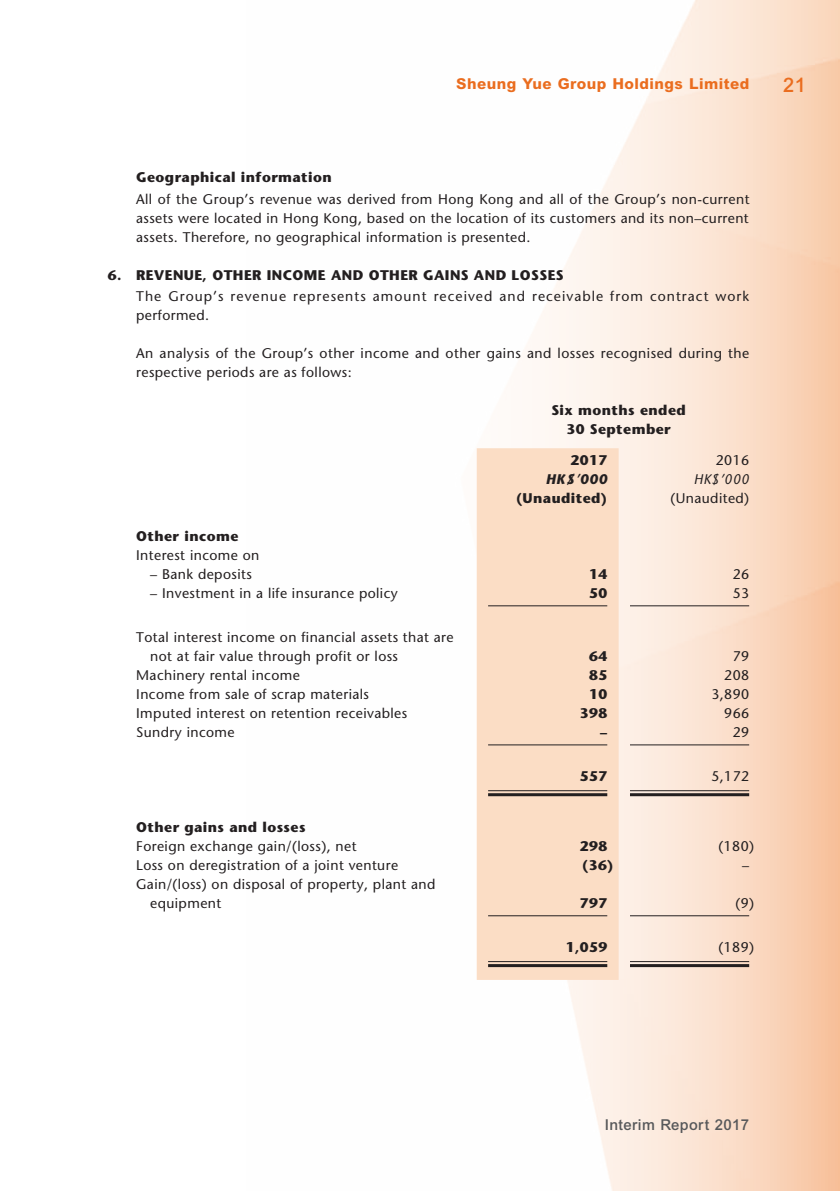
<style>
.page{position:relative;width:840px;height:1191px;background:#fff}
.page>*{position:absolute;margin:0;border:0;box-sizing:border-box;transform-origin:0 0}
.t1{font:500 20px "Arial MT Std";color:#ea6d1f}
.t2{font:800 15px "Arial MT Std";letter-spacing:.03em;color:#ea6d1f}
.t3{font:500 15px "Arial MT Std";letter-spacing:.03em;color:#57585a}
.t4{font:500 14px/19px "Stone Sans Std";letter-spacing:.03em;color:#231f20}
.t5{font:700 14px/19px "Stone Sans Std";letter-spacing:.03em;color:#231f20;text-align:center}
.t6{font:500 14px/19px "Stone Sans Std";letter-spacing:.075em;color:#231f20}
.t7{font:italic 700 14px "Stone Sans Std";color:#231f20}
.t8{font:italic 500 14px "Stone Sans Std";color:#231f20}
</style>
<div class="page">
<img style="left:525px;top:0;width:314px;height:1191px">
<div style="left:476px;top:448px;width:142px;height:532px;background:#fbddc5"></div>
<hr style="left:488px;top:605px;width:119px;height:1px;background:#231f20">
<hr style="left:629px;top:605px;width:119px;height:1px;background:#231f20">
<hr style="left:488px;top:744px;width:119px;height:1px;background:#231f20">
<hr style="left:629px;top:744px;width:119px;height:1px;background:#231f20">
<hr style="left:488px;top:790px;width:119px;height:1px;background:#231f20">
<hr style="left:488px;top:793px;width:119px;height:3px;background:#231f20">
<hr style="left:629px;top:790px;width:119px;height:1px;background:#231f20">
<hr style="left:629px;top:793px;width:119px;height:3px;background:#231f20">
<hr style="left:488px;top:915px;width:119px;height:1px;background:#231f20">
<hr style="left:629px;top:915px;width:119px;height:1px;background:#231f20">
<hr style="left:488px;top:961px;width:119px;height:1px;background:#231f20">
<hr style="left:488px;top:964px;width:119px;height:3px;background:#231f20">
<hr style="left:629px;top:961px;width:119px;height:1px;background:#231f20">
<hr style="left:629px;top:964px;width:119px;height:3px;background:#231f20">
<p class="t2" style="left:456px;top:75px;width:294px">Sheung Yue Group Holdings Limited</p>
<h1 class="t1" style="left:782px;top:73px;width:24px">21</h1>
<p class="t5" style="left:136px;top:167px;width:197px">Geographical information</p>
<p class="t4" style="left:136px;top:189px;width:614px;text-align:justify">All of the Group’s revenue was derived from Hong Kong and all of the Group’s non-current assets were located in Hong Kong, based on the location of its customers and its non–current assets. Therefore, no geographical information is presented.</p>
<p class="t5" style="left:108px;top:265px;width:457px">6. REVENUE, OTHER INCOME AND OTHER GAINS AND LOSSES</p>
<p class="t6" style="left:136px;top:287px;width:614px">The Group’s revenue represents amount received and receivable from contract work performed.</p>
<p class="t4" style="left:136px;top:344px;width:614px">An analysis of the Group’s other income and other gains and losses recognised during the respective periods are as follows:</p>
<p class="t5" style="left:551px;top:401px;width:136px">Six months ended<br>30 September</p>
<p class="t5" style="left:570px;top:450px;width:38px">2017</p>
<p class="t4" style="left:715px;top:450px;width:35px">2016</p>
<p class="t7" style="left:545px;top:470px;width:63px">HK$’000</p>
<p class="t8" style="left:693px;top:470px;width:57px">HK$’000</p>
<p class="t5" style="left:515px;top:488px;width:93px">(Unaudited)</p>
<p class="t4" style="left:670px;top:488px;width:80px">(Unaudited)</p>
<p class="t5" style="left:136px;top:526px;width:104px">Other income</p>
<p class="t4" style="left:136px;top:545px;width:125px">Interest income on</p>
<p class="t4" style="left:150px;top:564px;width:103px">– Bank deposits</p>
<p class="t5" style="left:589px;top:564px;width:20px">14</p>
<p class="t4" style="left:732px;top:564px;width:18px">26</p>
<p class="t4" style="left:150px;top:583px;width:249px">– Investment in a life insurance policy</p>
<p class="t5" style="left:589px;top:583px;width:20px">50</p>
<p class="t4" style="left:732px;top:583px;width:18px">53</p>
<p class="t4" style="left:150px;top:627px;width:305px;text-indent:-14px">Total interest income on financial assets that are not at fair value through profit or loss</p>
<p class="t5" style="left:589px;top:646px;width:20px">64</p>
<p class="t4" style="left:732px;top:646px;width:18px">79</p>
<p class="t4" style="left:136px;top:665px;width:165px">Machinery rental income</p>
<p class="t5" style="left:589px;top:665px;width:20px">85</p>
<p class="t4" style="left:723px;top:665px;width:26px">208</p>
<p class="t4" style="left:136px;top:684px;width:234px">Income from sale of scrap materials</p>
<p class="t5" style="left:589px;top:684px;width:20px">10</p>
<p class="t4" style="left:711px;top:684px;width:39px">3,890</p>
<p class="t4" style="left:136px;top:703px;width:272px">Imputed interest on retention receivables</p>
<p class="t5" style="left:579px;top:703px;width:29px">398</p>
<p class="t4" style="left:723px;top:703px;width:26px">966</p>
<p class="t4" style="left:136px;top:722px;width:100px">Sundry income</p>
<p class="t5" style="left:600px;top:722px;width:8px">–</p>
<p class="t4" style="left:732px;top:722px;width:18px">29</p>
<p class="t5" style="left:579px;top:766px;width:29px">557</p>
<p class="t4" style="left:711px;top:766px;width:39px">5,172</p>
<p class="t5" style="left:136px;top:817px;width:171px">Other gains and losses</p>
<p class="t4" style="left:136px;top:836px;width:222px">Foreign exchange gain/(loss), net</p>
<p class="t5" style="left:579px;top:836px;width:29px">298</p>
<p class="t4" style="left:718px;top:836px;width:37px">(180)</p>
<p class="t4" style="left:136px;top:855px;width:263px">Loss on deregistration of a joint venture</p>
<p class="t5" style="left:581px;top:855px;width:33px">(36)</p>
<p class="t4" style="left:741px;top:855px;width:8px">–</p>
<p class="t4" style="left:150px;top:874px;width:287px;text-indent:-14px">Gain/(loss) on disposal of property, plant and equipment</p>
<p class="t5" style="left:579px;top:893px;width:29px">797</p>
<p class="t4" style="left:735px;top:893px;width:20px">(9)</p>
<p class="t5" style="left:565px;top:937px;width:43px">1,059</p>
<p class="t4" style="left:718px;top:937px;width:37px">(189)</p>
<p class="t3" style="left:604px;top:1116px;width:146px">Interim Report 2017</p>
</div>
